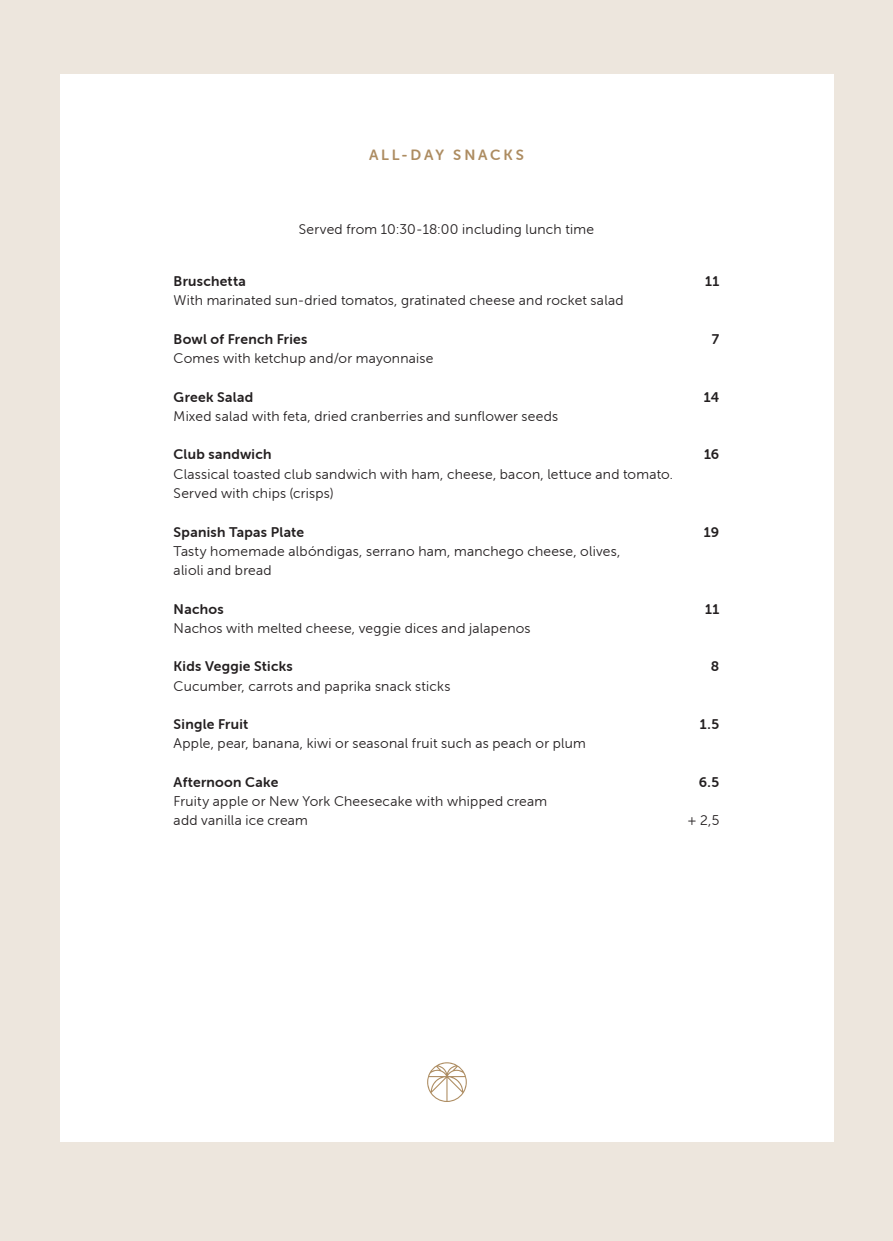
<style>
.page{position:relative;width:893px;height:1241px;background:#fff}
.page>*{position:absolute;margin:0;border:0;box-sizing:border-box;transform-origin:0 0}
.t1{font:14.88px "Museo Sans Rounded 700";letter-spacing:.19em;color:#ad8c61}
.t2{font:14px/19.2px "Museo Sans Rounded 300";letter-spacing:.02em;color:#231f20}
.t3{font:14px "Museo Sans Rounded 700";letter-spacing:.02em;color:#231f20}
</style>
<div class="page">
<div style="left:0;top:0;width:893px;height:1240px;background:#ede6dd"></div>
<div style="left:60px;top:74px;width:773px;height:1067px;background:#fff"></div>
<svg style="left:427px;top:1062px;width:40px;height:39px"></svg>
<p class="t1" style="left:369px;top:147px;width:156px">ALL-DAY SNACKS</p>
<p class="t2" style="left:299px;top:219px;width:297px">Served from 10:30 - 18:00 including lunch time</p>
<p class="t3" style="left:174px;top:273px;width:74px">Bruschetta</p>
<p class="t3" style="left:705px;top:273px;width:16px">11</p>
<p class="t2" style="left:174px;top:291px;width:451px">With marinated sun-dried tomatos, gratinated cheese and rocket salad</p>
<p class="t3" style="left:174px;top:331px;width:135px">Bowl of French Fries</p>
<p class="t3" style="left:712px;top:331px;width:9px">7</p>
<p class="t2" style="left:174px;top:349px;width:261px">Comes with ketchup and/or mayonnaise</p>
<p class="t3" style="left:174px;top:389px;width:81px">Greek Salad</p>
<p class="t3" style="left:704px;top:389px;width:17px">14</p>
<p class="t2" style="left:174px;top:406px;width:386px">Mixed salad with feta, dried cranberries and sunflower seeds</p>
<p class="t3" style="left:174px;top:447px;width:99px">Club sandwich</p>
<p class="t3" style="left:704px;top:447px;width:17px">16</p>
<p class="t2" style="left:174px;top:464px;width:501px">Classical toasted club sandwich with ham, cheese, bacon, lettuce and tomato.<br>Served with chips (crisps)</p>
<p class="t3" style="left:174px;top:524px;width:132px">Spanish Tapas Plate</p>
<p class="t3" style="left:704px;top:524px;width:17px">19</p>
<p class="t2" style="left:174px;top:541px;width:448px">Tasty homemade albóndigas, serrano ham, manchego cheese, olives, alioli and bread</p>
<p class="t3" style="left:174px;top:601px;width:51px">Nachos</p>
<p class="t3" style="left:705px;top:601px;width:16px">11</p>
<p class="t2" style="left:174px;top:618px;width:358px">Nachos with melted cheese, veggie dices and jalapenos</p>
<p class="t3" style="left:174px;top:658px;width:121px">Kids Veggie Sticks</p>
<p class="t3" style="left:711px;top:658px;width:10px">8</p>
<p class="t2" style="left:174px;top:676px;width:278px">Cucumber, carrots and paprika snack sticks</p>
<p class="t3" style="left:174px;top:716px;width:76px">Single Fruit</p>
<p class="t3" style="left:700px;top:716px;width:21px">1.5</p>
<p class="t2" style="left:174px;top:734px;width:414px">Apple, pear, banana, kiwi or seasonal fruit such as peach or plum</p>
<p class="t3" style="left:174px;top:774px;width:106px">Afternoon Cake</p>
<p class="t3" style="left:699px;top:774px;width:22px">6.5</p>
<p class="t2" style="left:174px;top:791px;width:375px">Fruity apple or New York Cheesecake with whipped cream add vanilla ice cream</p>
<p class="t2" style="left:688px;top:811px;width:33px">+ 2,5</p>
</div>
